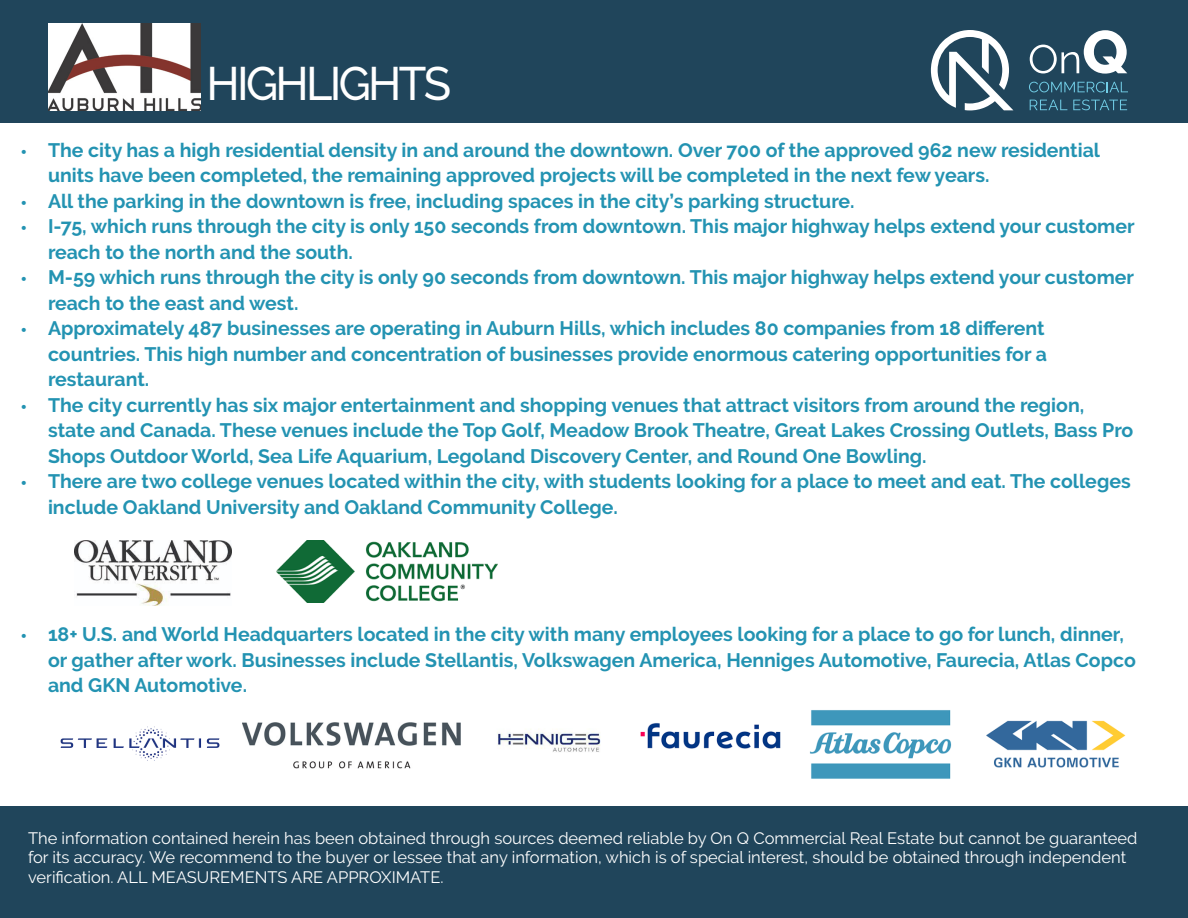
<style>
.page{position:relative;width:1188px;height:918px;background:#fff}
.page>*{position:absolute;margin:0;border:0;box-sizing:border-box;transform-origin:0 0}
.t1{font:500 46.8px "Raleway";letter-spacing:-.06em;color:#fff;scale:.96 1}
.t2{font:700 19.5px/25.5px "Raleway";color:#2393b2}
.t3{font:16.5px/19.8px "Raleway";color:#fff}
.s1{font-family:"Myriad Pro";font-weight:400}
</style>
<div class="page">
<div style="left:0;top:0;width:1188px;height:122px;background:#20455b"></div>
<svg style="left:931px;top:30px;width:82px;height:80px"></svg>
<svg style="left:1030px;top:30px;width:97px;height:44px"></svg>
<svg style="left:1029px;top:82px;width:99px;height:10px"></svg>
<svg style="left:1030px;top:100px;width:37px;height:10px"></svg>
<svg style="left:1073px;top:100px;width:54px;height:10px"></svg>
<div style="left:0;top:807px;width:1188px;height:111px;background:#20455b"></div>
<img style="left:48px;top:23px;width:153px;height:87px">
<img style="left:75px;top:540px;width:156px;height:66px">
<img style="left:277px;top:540px;width:220px;height:63px">
<img style="left:242px;top:723px;width:219px;height:46px">
<img style="left:986px;top:720px;width:140px;height:48px">
<img style="left:497px;top:731px;width:104px;height:21px">
<img style="left:640px;top:723px;width:141px;height:26px">
<img style="left:809px;top:710px;width:143px;height:69px">
<img style="left:60px;top:726px;width:160px;height:35px">
<h1 class="t1" style="left:207px;top:57px;width:256px">HIGHLIGHTS</h1>
<p class="t2" style="left:48px;top:137px;width:1054px;text-indent:-27px"><span class="s1">•</span> The city has a high residential density in and around the downtown. Over 700 of the approved 962 new residential units have been completed, the remaining approved projects will be completed in the next few years.</p>
<p class="t2" style="left:21px;top:188px;width:835px"><span class="s1">•</span> All the parking in the downtown is free, including spaces in the city’s parking structure.</p>
<p class="t2" style="left:48px;top:214px;width:1088px;text-indent:-27px"><span class="s1">•</span> I-75, which runs through the city is only 150 seconds from downtown. This major highway helps extend your customer reach to the north and the south.</p>
<p class="t2" style="left:48px;top:265px;width:1088px;text-indent:-27px"><span class="s1">•</span> M-59 which runs through the city is only 90 seconds from downtown. This major highway helps extend your customer reach to the east and west.</p>
<p class="t2" style="left:48px;top:316px;width:1000px;text-align:justify;text-indent:-27px"><span class="s1">•</span> Approximately 487 businesses are operating in Auburn Hills, which includes 80 companies from 18 different countries. This high number and concentration of businesses provide enormous catering opportunities for a restaurant.</p>
<p class="t2" style="left:48px;top:392px;width:1087px;text-indent:-27px"><span class="s1">•</span> The city currently has six major entertainment and shopping venues that attract visitors from around the region, state and Canada. These venues include the Top Golf, Meadow Brook Theatre, Great Lakes Crossing Outlets, Bass Pro<br>Shops Outdoor World, Sea Life Aquarium, Legoland Discovery Center, and Round One Bowling.</p>
<p class="t2" style="left:48px;top:469px;width:1084px;text-indent:-27px"><span class="s1">•</span> There are two college venues located within the city, with students looking for a place to meet and eat. The colleges include Oakland University and Oakland Community College.</p>
<p class="t2" style="left:48px;top:622px;width:1089px;text-indent:-27px"><span class="s1">•</span> 18+ U.S. and World Headquarters located in the city with many employees looking for a place to go for lunch, dinner, or gather after work. Businesses include Stellantis, Volkswagen America, Henniges Automotive, Faurecia, Atlas Copco and GKN Automotive.</p>
<p class="t3" style="left:28px;top:828px;width:1111px">The information contained herein has been obtained through sources deemed reliable by On Q Commercial Real Estate but cannot be guaranteed for its accuracy. We recommend to the buyer or lessee that any information, which is of special interest, should be obtained through independent verification. ALL MEASUREMENTS ARE APPROXIMATE.</p>
</div>
